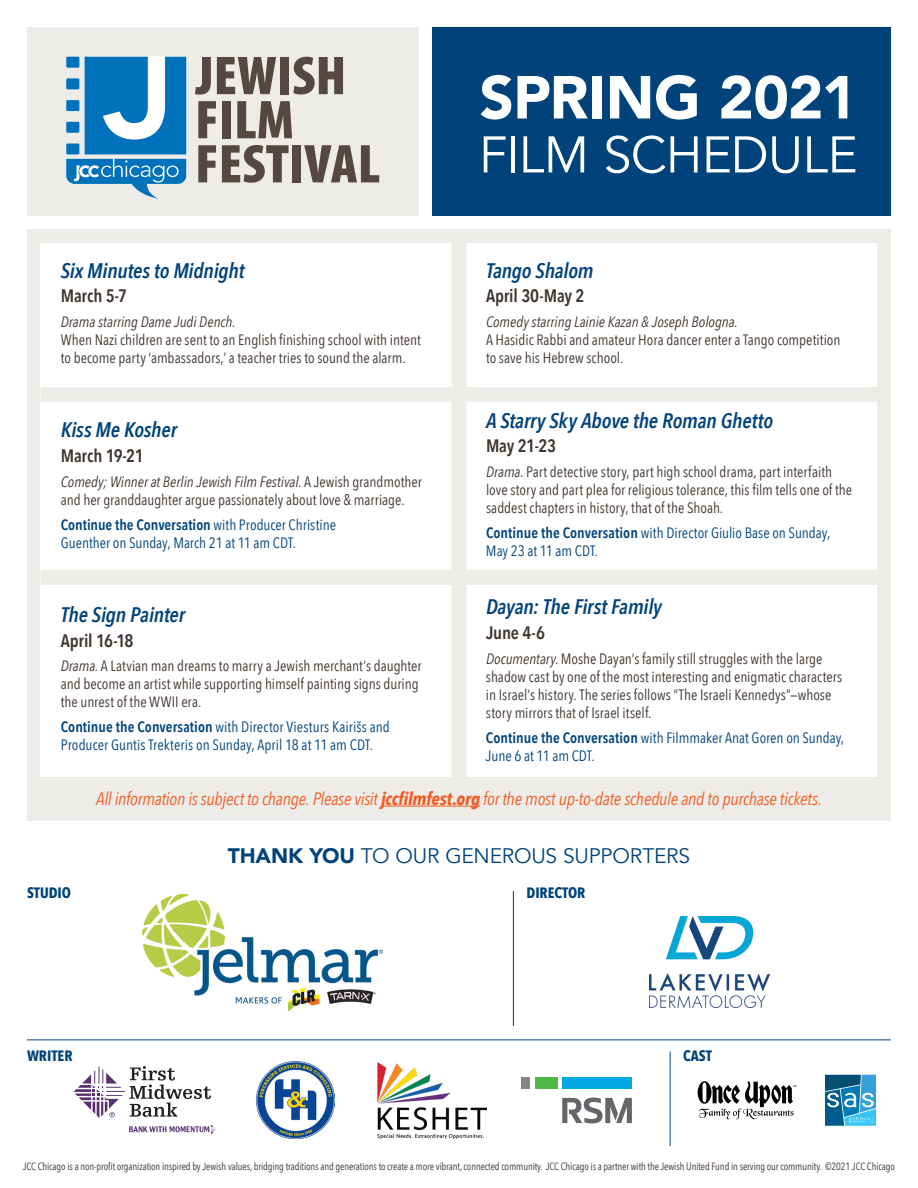
<style>
.page{position:relative;width:918px;height:1188px;background:#fff}
.page>*{position:absolute;margin:0;border:0;box-sizing:border-box;transform-origin:0 0}
.t1{font:900 60px "Avenir";letter-spacing:-.01em;color:#fff}
.t2{font:51px "Avenir";letter-spacing:-.015em;color:#fff}
.t3{font:italic 600 21px "Avenir Next Condensed";letter-spacing:-.01em;color:#00437b}
.t4{font:21px "Avenir";letter-spacing:-.01em;color:#00437b}
.t5{font:italic 18px "Avenir Next Condensed";letter-spacing:-.015em;color:#f15d22}
.t6{font:600 18px "Avenir Next Condensed";letter-spacing:-.01em;color:#403530}
.t7{font:15px/18px "Avenir Next Condensed";color:#403530}
.t8{font:15px/18px "Avenir Next Condensed";color:#00437b}
.t9{font:italic 15px "Avenir Next Condensed";color:#403530}
.t10{font:700 15px "Avenir Next Condensed";color:#00437b}
.t11{font:10.5px "Avenir Next Condensed";letter-spacing:-.01em;color:#403530}
.s1{font-style:italic}
.s2{font-weight:600}
.s3{font-weight:700}
.s4{font-weight:900}
</style>
<div class="page">
<div style="left:27px;top:230px;width:864px;height:591px;background:#eeece9"></div>
<div style="left:432px;top:27px;width:459px;height:189px;background:#00437b"></div>
<div style="left:27px;top:27px;width:391px;height:189px;background:#eeece9"></div>
<svg style="left:66px;top:57px;width:120px;height:142px"></svg>
<svg style="left:195px;top:57px;width:16px;height:38px"></svg>
<svg style="left:217px;top:57px;width:59px;height:37px"></svg>
<div style="left:280px;top:57px;width:9px;height:37px;background:#554742"></div>
<svg style="left:293px;top:57px;width:50px;height:37px"></svg>
<svg style="left:198px;top:101px;width:18px;height:37px"></svg>
<div style="left:222px;top:101px;width:9px;height:37px;background:#554742"></div>
<svg style="left:237px;top:101px;width:55px;height:37px"></svg>
<svg style="left:198px;top:145px;width:18px;height:37px"></svg>
<svg style="left:222px;top:145px;width:67px;height:38px"></svg>
<div style="left:292px;top:145px;width:9px;height:37px;background:#554742"></div>
<svg style="left:304px;top:145px;width:75px;height:37px"></svg>
<div style="left:40px;top:243px;width:838px;height:533px;background:#fff"></div>
<div style="left:452px;top:241px;width:14px;height:575px;background:#eeece9"></div>
<hr style="left:381px;top:806px;width:99px;height:1px;background:#f15d22">
<img style="left:142px;top:895px;width:241px;height:115px">
<img style="left:649px;top:916px;width:120px;height:92px">
<img style="left:257px;top:1062px;width:77px;height:77px">
<img style="left:378px;top:1062px;width:108px;height:76px">
<svg style="left:698px;top:1081px;width:98px;height:38px"></svg>
<hr style="left:670px;top:1052px;width:1px;height:94px;background:#00437b">
<hr style="left:513px;top:891px;width:1px;height:135px;background:#00437b">
<hr style="left:27px;top:1040px;width:864px;height:1px;background:#00437b">
<div style="left:40px;top:387px;width:838px;height:15px;background:#eeece9"></div>
<div style="left:40px;top:570px;width:838px;height:15px;background:#eeece9"></div>
<svg style="left:129px;top:1124px;width:87px;height:11px"></svg>
<svg style="left:73px;top:1066px;width:138px;height:52px"></svg>
<div style="left:562px;top:1077px;width:70px;height:12px;background:#00a7e1"></div>
<div style="left:521px;top:1077px;width:9px;height:12px;background:#848688"></div>
<div style="left:535px;top:1077px;width:22px;height:12px;background:#50b848"></div>
<svg style="left:562px;top:1097px;width:70px;height:26px"></svg>
<svg style="left:825px;top:1075px;width:51px;height:51px;background:#3992bb"></svg>
<h3 class="t3" style="left:61px;top:257px;width:185px">Six Minutes to Midnight</h3>
<p class="t6" style="left:61px;top:280px;width:68px">March 5-7</p>
<p class="t9" style="left:61px;top:313px;width:176px">Drama starring Dame Judi Dench.</p>
<p class="t7" style="left:61px;top:330px;width:362px">When Nazi children are sent to an English finishing school with intent to become party ‘ambassadors,’ a teacher tries to sound the alarm.</p>
<h3 class="t3" style="left:61px;top:417px;width:118px">Kiss Me Kosher</h3>
<p class="t6" style="left:61px;top:440px;width:85px">March 19-21</p>
<p class="t7" style="left:61px;top:472px;width:363px"><span class="s1">Comedy; Winner at Berlin Jewish Film Festival</span>. A Jewish grandmother and her granddaughter argue passionately about love &amp; marriage.</p>
<p class="t8" style="left:61px;top:515px;width:277px"><span class="s2">Continue the Conversation</span> with Producer Christine<br>Guenther on Sunday, March 21 at 11 am CDT.</p>
<h3 class="t3" style="left:61px;top:602px;width:126px">The Sign Painter</h3>
<p class="t6" style="left:61px;top:625px;width:74px">April 16-18</p>
<p class="t7" style="left:61px;top:656px;width:362px"><span class="s1">Drama</span>. A Latvian man dreams to marry a Jewish merchant’s daughter and become an artist while supporting himself painting signs during the unrest of the WWII era.</p>
<p class="t8" style="left:61px;top:717px;width:331px"><span class="s2">Continue the Conversation</span> with Director Viesturs Kairišs and<br>Producer Guntis Trekteris on Sunday, April 18 at 11 am CDT.</p>
<h1 class="t1" style="left:480px;top:46px;width:379px">SPRING 2021</h1>
<h2 class="t2" style="left:479px;top:125px;width:380px">FILM SCHEDULE</h2>
<h3 class="t3" style="left:486px;top:257px;width:109px">Tango Shalom</h3>
<p class="t6" style="left:486px;top:280px;width:100px">April 30-May 2</p>
<p class="t9" style="left:486px;top:313px;width:253px">Comedy starring Lainie Kazan &amp; Joseph Bologna.</p>
<p class="t7" style="left:486px;top:330px;width:356px">A Hasidic Rabbi and amateur Hora dancer enter a Tango competition to save his Hebrew school.</p>
<h3 class="t3" style="left:486px;top:407px;width:289px">A Starry Sky Above the Roman Ghetto</h3>
<p class="t6" style="left:486px;top:430px;width:72px">May 21-23</p>
<p class="t7" style="left:486px;top:462px;width:368px"><span class="s1">Drama</span>. Part detective story, part high school drama, part interfaith love story and part plea for religious tolerance, this film tells one of the saddest chapters in history, that of the Shoah.</p>
<p class="t8" style="left:486px;top:523px;width:346px"><span class="s2">Continue the Conversation</span> with Director Giulio Base on Sunday,<br>May 23 at 11 am CDT.</p>
<h3 class="t3" style="left:486px;top:594px;width:178px">Dayan: The First Family</h3>
<p class="t6" style="left:486px;top:617px;width:61px">June 4-6</p>
<p class="t7" style="left:486px;top:649px;width:358px"><span class="s1">Documentary</span>. Moshe Dayan’s family still struggles with the large shadow cast by one of the most interesting and enigmatic characters in Israel’s history. The series follows “The Israeli Kennedys”—whose story mirrors that of Israel itself.</p>
<p class="t8" style="left:486px;top:728px;width:360px"><span class="s2">Continue the Conversation</span> with Filmmaker Anat Goren on Sunday,<br>June 6 at 11 am CDT.</p>
<p class="t5" style="left:96px;top:788px;width:727px">All information is subject to change. Please visit <span class="s3">jccfilmfest.org</span> for the most up-to-date schedule and to purchase tickets.</p>
<h3 class="t4" style="left:228px;top:844px;width:464px"><span class="s4">THANK YOU</span> TO OUR GENEROUS SUPPORTERS</h3>
<p class="t10" style="left:27px;top:884px;width:46px">STUDIO</p>
<p class="t10" style="left:526px;top:884px;width:60px">DIRECTOR</p>
<p class="t10" style="left:27px;top:1047px;width:47px">WRITER</p>
<p class="t10" style="left:683px;top:1047px;width:30px">CAST</p>
<p class="t11" style="left:23px;top:1158px;width:874px">JCC Chicago is a non-profit organization inspired by Jewish values, bridging traditions and generations to create a more vibrant, connected community. JCC Chicago is a partner with the Jewish United Fund in serving our community. ©2021 JCC Chicago</p>
</div>
